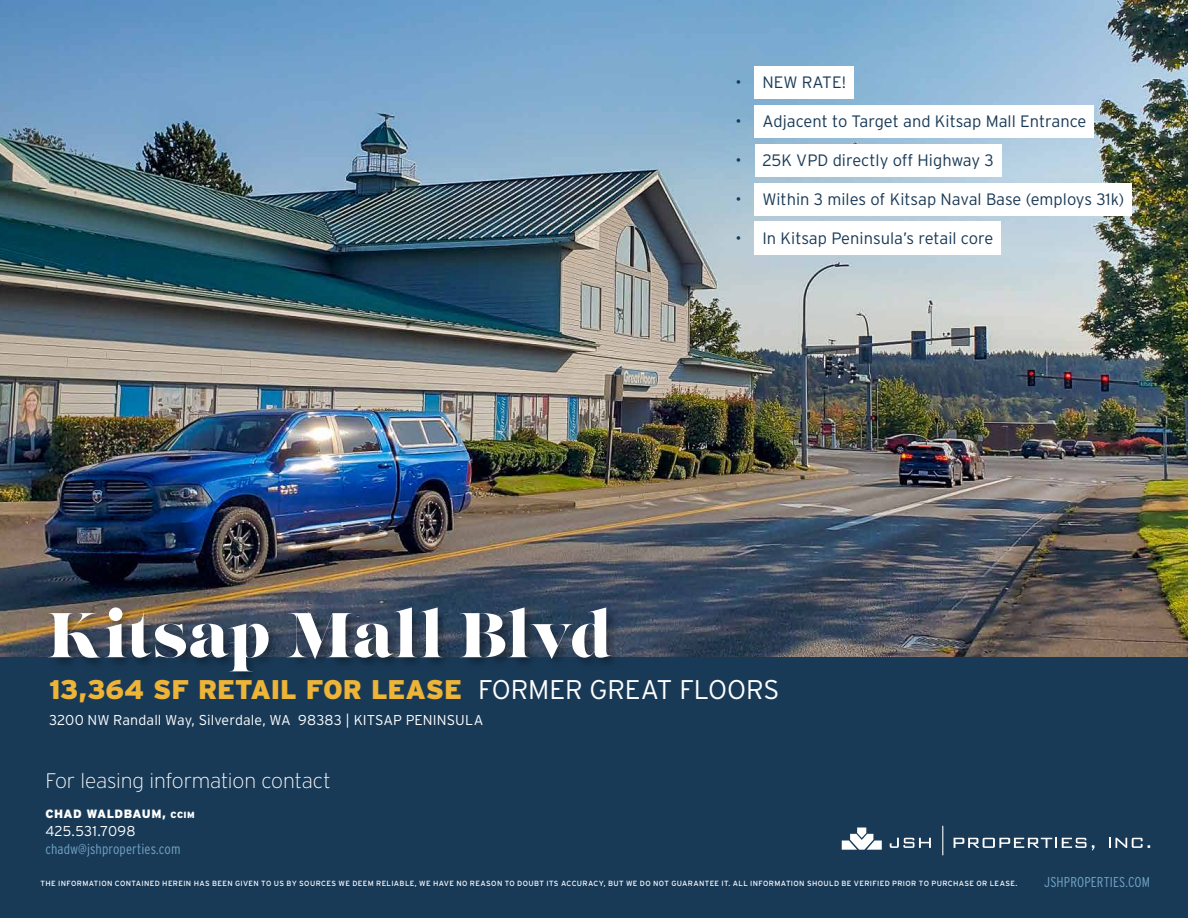
<style>
.page{position:relative;width:1188px;height:918px;background:#fff}
.page>*{position:absolute;margin:0;border:0;box-sizing:border-box;transform-origin:0 0}
.t1{font:63px "Lust Display";letter-spacing:.005em;color:#fff}
.t2{font:900 27px "Interstate";letter-spacing:-.005em;color:#eeb437}
.t3{font:200 21px "Interstate";letter-spacing:-.01em;color:#fff}
.t4{font:300 16.5px "Interstate";color:#193a57}
.t5{font:300 14.25px "Interstate";letter-spacing:.005em;color:#fff}
.t6{font:300 14.25px "Interstate Condensed";letter-spacing:.005em;color:#70a3c5}
.t7{font:900 12px "Interstate";letter-spacing:.035em;color:#fff}
.t8{font:7.5px "Interstate";letter-spacing:.045em;color:#fff}
.s1{font-weight:300;color:#fff}
.s2{font-size:9px}
</style>
<div class="page">
<img style="left:0;top:0;width:1188px;height:658px">
<div style="left:0;top:658px;width:1188px;height:260px;background:#193a57"></div>
<svg style="left:842px;top:828px;width:40px;height:22px"></svg>
<svg style="left:943px;top:826px;width:1px;height:29px"></svg>
<svg style="left:890px;top:838px;width:41px;height:10px"></svg>
<svg style="left:954px;top:838px;width:140px;height:12px"></svg>
<svg style="left:1109px;top:838px;width:41px;height:10px"></svg>
<div style="left:47px;top:604px;width:576px;height:80px;background:#000;opacity:.35"></div>
<div style="left:755px;top:67px;width:99px;height:32px;background:#fff"></div>
<div style="left:755px;top:106px;width:339px;height:32px;background:#fff"></div>
<div style="left:755px;top:145px;width:247px;height:32px;background:#fff"></div>
<div style="left:755px;top:184px;width:377px;height:32px;background:#fff"></div>
<div style="left:755px;top:222px;width:246px;height:33px;background:#fff"></div>
<p class="t4" style="left:735px;top:72px;width:112px">• NEW RATE!</p>
<p class="t4" style="left:735px;top:111px;width:353px">• Adjacent to Target and Kitsap Mall Entrance</p>
<p class="t4" style="left:735px;top:150px;width:260px">• 25K VPD directly off Highway 3</p>
<p class="t4" style="left:735px;top:189px;width:390px">• Within 3 miles of Kitsap Naval Base (employs 31k)</p>
<p class="t4" style="left:735px;top:228px;width:259px">• In Kitsap Peninsula’s retail core</p>
<p class="t1" style="left:48px;top:596px;width:565px">Kitsap Mall Blvd</p>
<p class="t2" style="left:49px;top:674px;width:732px">13,364 SF RETAIL FOR LEASE <span class="s1">FORMER GREAT FLOORS</span></p>
<p class="t5" style="left:49px;top:711px;width:436px">3200 NW Randall Way, Silverdale, WA 98383 | KITSAP PENINSULA</p>
<p class="t3" style="left:45px;top:768px;width:287px">For leasing information contact</p>
<p class="t7" style="left:45px;top:807px;width:151px">CHAD WALDBAUM, <span class="s2">CCIM</span></p>
<p class="t5" style="left:45px;top:822px;width:92px">425.531.7098</p>
<p class="t6" style="left:45px;top:841px;width:137px">chadw@jshproperties.com</p>
<p class="t8" style="left:40px;top:879px;width:979px">THE INFORMATION CONTAINED HEREIN HAS BEEN GIVEN TO US BY SOURCES WE DEEM RELIABLE, WE HAVE NO REASON TO DOUBT ITS ACCURACY, BUT WE DO NOT GUARANTEE IT. ALL INFORMATION SHOULD BE VERIFIED PRIOR TO PURCHASE OR LEASE.</p>
<p class="t6" style="left:1044px;top:874px;width:107px">JSHPROPERTIES.COM</p>
</div>
